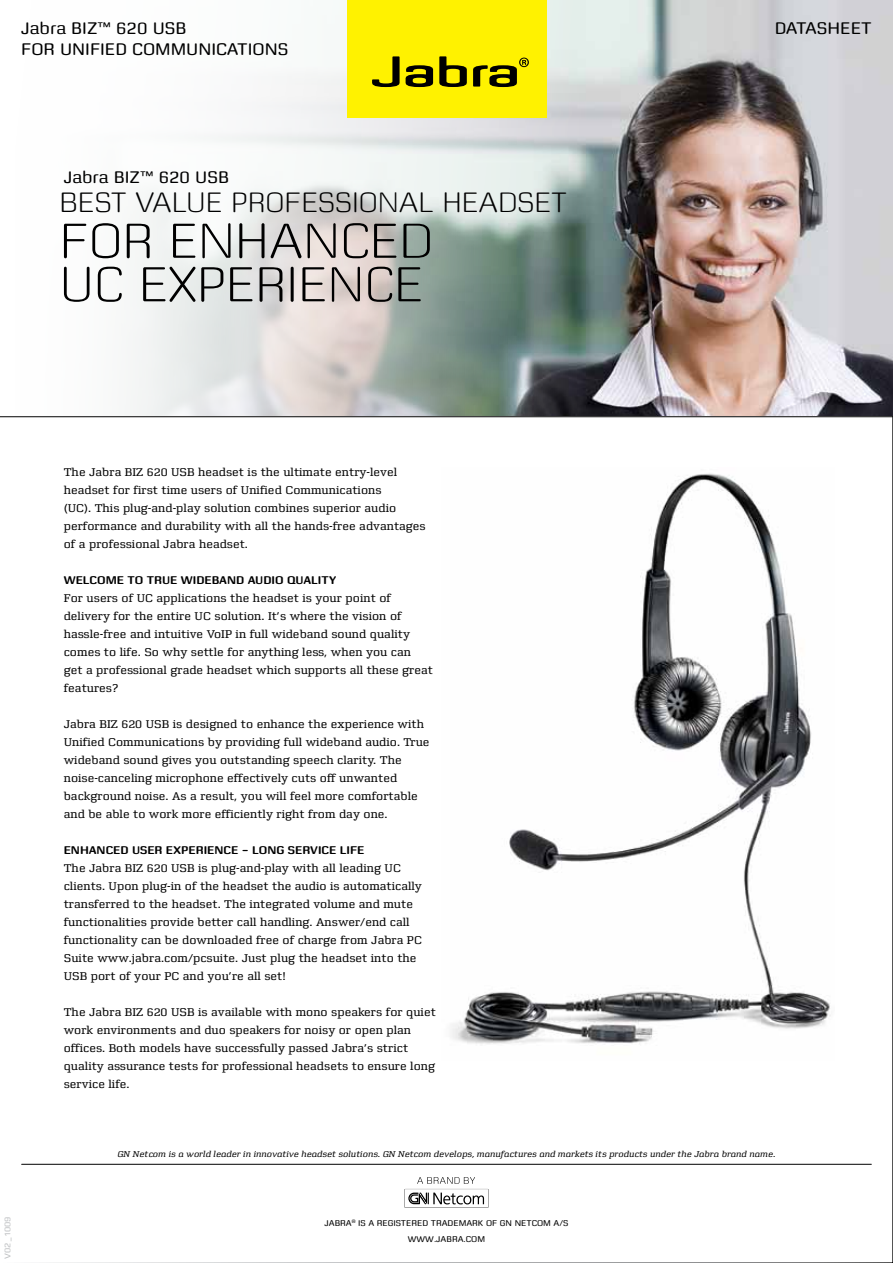
<style>
.page{position:relative;width:893px;height:1263px;background:#fff}
.page>*{position:absolute;margin:0;border:0;box-sizing:border-box;transform-origin:0 0}
.t1{font:300 52.5px/43.5px "Zetta Round";color:#000}
.t2{font:300 30px "Zetta Round";color:#000}
.t3{font:18px/21px "Zetta Round";color:#000}
.t4{font:12px/18px "Zetta Serif";color:#000}
.t5{font:700 12px "Zetta Round";color:#000}
.t6{font:italic 9px "Zetta Serif";letter-spacing:-.005em;color:#000}
.t7{font:9px/16.5px "Zetta Round";color:#000;text-align:center}
.t8{font:9px "Zetta Round";color:#bcbec0}
</style>
<div class="page">
<img style="left:451px;top:473px;width:380px;height:571px">
<img style="left:591px;top:0;width:302px;height:416px">
<svg style="left:0;top:0;width:591px;height:418px"></svg>
<div style="left:347px;top:0;width:199px;height:118px;background:#fff200"></div>
<svg style="left:372px;top:56px;width:28px;height:31px"></svg>
<svg style="left:406px;top:65px;width:27px;height:22px"></svg>
<svg style="left:439px;top:56px;width:28px;height:31px"></svg>
<svg style="left:473px;top:58px;width:56px;height:29px"></svg>
<hr style="left:0;top:416px;width:893px;height:1px;background:#000">
<hr style="left:22px;top:1164px;width:849px;height:1px;background:#000">
<svg style="left:404px;top:1177px;width:85px;height:31px"></svg>
<h3 class="t3" style="left:21px;top:18px;width:269px">JABRA BIZ™ 620 USB<br>FOR UNIFIED COMMUNICATIONS</h3>
<h3 class="t3" style="left:64px;top:166px;width:155px">JABRA BIZ™ 620 USB</h3>
<h2 class="t2" style="left:60px;top:188px;width:509px">BEST VALUE PROFESSIONAL HEADSET</h2>
<h1 class="t1" style="left:60px;top:220px;width:375px">FOR ENHANCED<br>UC EXPERIENCE</h1>
<h3 class="t3" style="left:775px;top:18px;width:99px">DATASHEET</h3>
<p class="t8" style="left:3px;top:1259px;width:44px;rotate:-90deg">V02_1009</p>
<p class="t4" style="left:64px;top:463px;width:363px">The Jabra BIZ 620 USB headset is the ultimate entry-level headset for first time users of Unified Communications<br>(UC). This plug-and-play solution combines superior audio performance and durability with all the hands-free advantages of a professional Jabra headset.</p>
<p class="t5" style="left:64px;top:574px;width:274px">WELCOME TO TRUE WIDEBAND AUDIO QUALITY</p>
<p class="t4" style="left:64px;top:589px;width:371px">For users of UC applications the headset is your point of delivery for the entire UC solution. It’s where the vision of hassle-free and intuitive VoIP in full wideband sound quality comes to life. So why settle for anything less, when you can<br>get a professional grade headset which supports all these great features?</p>
<p class="t4" style="left:64px;top:715px;width:367px">Jabra BIZ 620 USB is designed to enhance the experience with Unified Communications by providing full wideband audio. True wideband sound gives you outstanding speech clarity. The noise-canceling microphone effectively cuts off unwanted background noise. As a result, you will feel more comfortable and be able to work more efficiently right from day one.</p>
<p class="t5" style="left:64px;top:844px;width:302px">ENHANCED USER EXPERIENCE – LONG SERVICE LIFE</p>
<p class="t4" style="left:64px;top:859px;width:360px">The Jabra BIZ 620 USB is plug-and-play with all leading UC clients. Upon plug-in of the headset the audio is automatically transferred to the headset. The integrated volume and mute functionalities provide better call handling. Answer/end call functionality can be downloaded free of charge from Jabra PC Suite www.jabra.com/pcsuite. Just plug the headset into the USB port of your PC and you’re all set!</p>
<p class="t4" style="left:64px;top:1003px;width:374px">The Jabra BIZ 620 USB is available with mono speakers for quiet work environments and duo speakers for noisy or open plan offices. Both models have successfully passed Jabra’s strict quality assurance tests for professional headsets to ensure long service life.</p>
<p class="t6" style="left:118px;top:1149px;width:659px">GN Netcom is a world leader in innovative headset solutions. GN Netcom develops, manufactures and markets its products under the Jabra brand name.</p>
<p class="t7" style="left:324px;top:1215px;width:244px">JABRA<sup>®</sup> IS A REGISTERED TRADEMARK OF GN NETCOM A/S<br>WWW.JABRA.COM</p>
</div>
